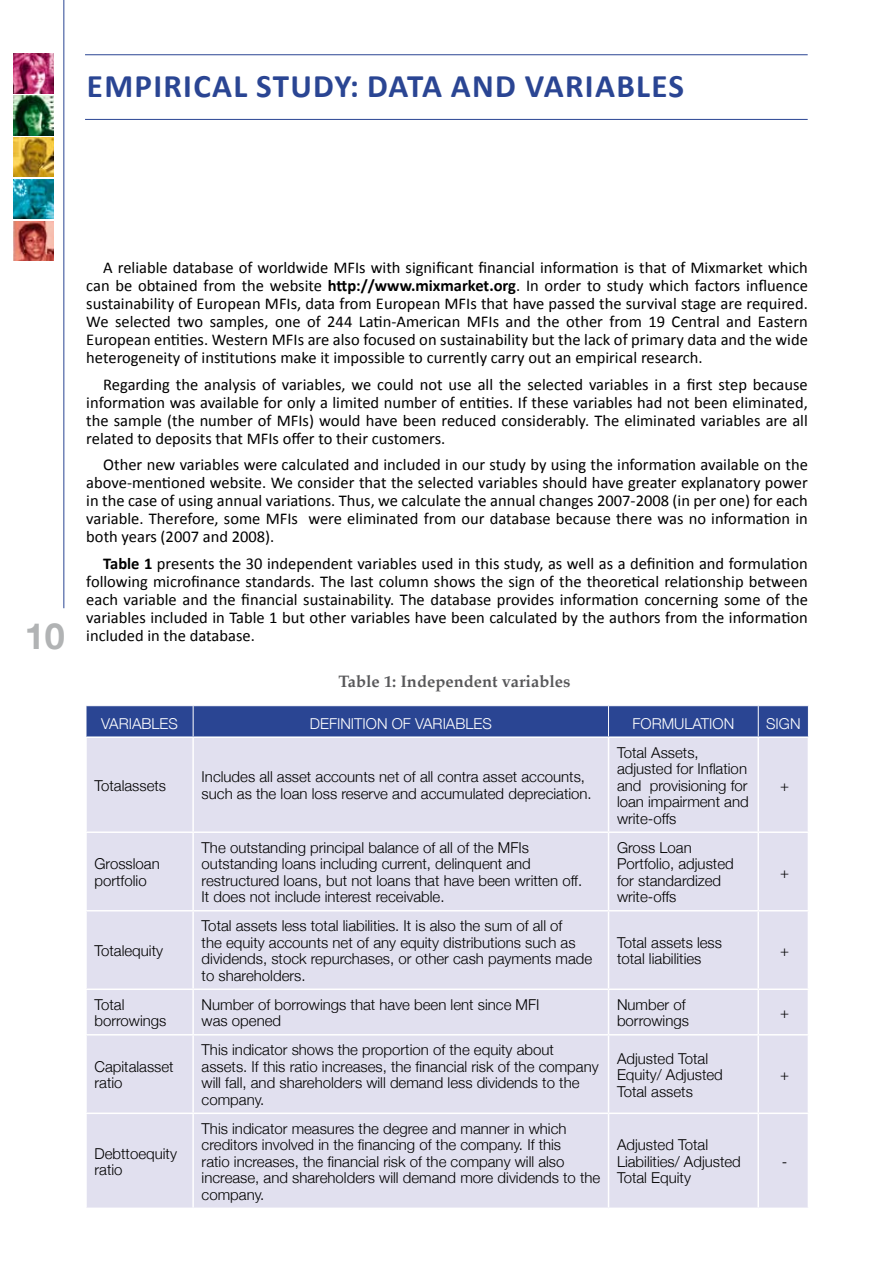
<style>
.page{position:relative;width:893px;height:1263px;background:#fff}
.page>*{position:absolute;margin:0;border:0;box-sizing:border-box;transform-origin:0 0}
.t1{font:700 36px "Helvetica Neue";color:#b1b3b4}
.t2{font:700 33px "Calibri";letter-spacing:.04em;color:#2a4593}
.t3{font:16.5px/18px "Calibri";color:#000;text-align:justify}
.t4{font:700 16.5px "Palatino";color:#58585a}
.t5{font:300 15px/16.5px "Helvetica Neue";color:#000}
.t6{font:300 15px "Helvetica Neue";color:#fff}
.s1{font-weight:700}
</style>
<div class="page">
<hr style="left:63px;top:0;width:1px;height:608px;background:#2a4593">
<img style="left:14px;top:54px;width:40px;height:39px">
<img style="left:14px;top:95px;width:40px;height:40px">
<img style="left:14px;top:137px;width:40px;height:40px">
<img style="left:14px;top:179px;width:40px;height:40px">
<img style="left:14px;top:221px;width:40px;height:40px">
<hr style="left:85px;top:119px;width:723px;height:1px;background:#2a4593">
<hr style="left:85px;top:54px;width:723px;height:1px;background:#2a4593">
<div style="left:87px;top:706px;width:721px;height:30px;background:#2a4593"></div>
<div style="left:87px;top:738px;width:721px;height:469px;background:#e1e0ef"></div>
<hr style="left:193px;top:706px;width:1px;height:30px;background:#fff">
<hr style="left:608px;top:706px;width:1px;height:30px;background:#fff">
<hr style="left:758px;top:706px;width:1px;height:30px;background:#fff">
<hr style="left:192px;top:738px;width:2px;height:93px;background:#fff">
<hr style="left:608px;top:738px;width:1px;height:93px;background:#fff">
<hr style="left:757px;top:738px;width:2px;height:93px;background:#fff">
<hr style="left:85px;top:831px;width:108px;height:2px;background:#fff">
<hr style="left:193px;top:831px;width:415px;height:2px;background:#fff">
<hr style="left:192px;top:833px;width:2px;height:77px;background:#fff">
<hr style="left:608px;top:831px;width:150px;height:2px;background:#fff">
<hr style="left:608px;top:833px;width:1px;height:77px;background:#fff">
<hr style="left:758px;top:831px;width:51px;height:2px;background:#fff">
<hr style="left:757px;top:833px;width:2px;height:77px;background:#fff">
<hr style="left:85px;top:910px;width:108px;height:1px;background:#fff">
<hr style="left:193px;top:910px;width:415px;height:1px;background:#fff">
<hr style="left:192px;top:911px;width:2px;height:77px;background:#fff">
<hr style="left:608px;top:910px;width:150px;height:1px;background:#fff">
<hr style="left:608px;top:911px;width:1px;height:77px;background:#fff">
<hr style="left:758px;top:910px;width:51px;height:1px;background:#fff">
<hr style="left:757px;top:911px;width:2px;height:77px;background:#fff">
<hr style="left:85px;top:988px;width:108px;height:2px;background:#fff">
<hr style="left:193px;top:988px;width:415px;height:2px;background:#fff">
<hr style="left:192px;top:990px;width:2px;height:44px;background:#fff">
<hr style="left:608px;top:988px;width:150px;height:2px;background:#fff">
<hr style="left:608px;top:990px;width:1px;height:44px;background:#fff">
<hr style="left:758px;top:988px;width:51px;height:2px;background:#fff">
<hr style="left:757px;top:990px;width:2px;height:44px;background:#fff">
<hr style="left:85px;top:1034px;width:108px;height:1px;background:#fff">
<hr style="left:193px;top:1034px;width:415px;height:1px;background:#fff">
<hr style="left:192px;top:1035px;width:2px;height:77px;background:#fff">
<hr style="left:608px;top:1034px;width:150px;height:1px;background:#fff">
<hr style="left:608px;top:1035px;width:1px;height:77px;background:#fff">
<hr style="left:758px;top:1034px;width:51px;height:1px;background:#fff">
<hr style="left:757px;top:1035px;width:2px;height:77px;background:#fff">
<hr style="left:85px;top:1112px;width:108px;height:2px;background:#fff">
<hr style="left:193px;top:1112px;width:415px;height:2px;background:#fff">
<hr style="left:192px;top:1114px;width:2px;height:93px;background:#fff">
<hr style="left:608px;top:1112px;width:150px;height:2px;background:#fff">
<hr style="left:608px;top:1114px;width:1px;height:93px;background:#fff">
<hr style="left:758px;top:1112px;width:51px;height:2px;background:#fff">
<hr style="left:757px;top:1114px;width:2px;height:93px;background:#fff">
<h2 class="t2" style="left:87px;top:66px;width:37px">EMPI</h2>
<h2 class="t2" style="left:163px;top:66px;width:37px">RICAL</h2>
<h2 class="t2" style="left:256px;top:66px;width:151px">STU DY: DATA</h2>
<h2 class="t2" style="left:451px;top:66px;width:152px">AND VARIABLES</h2>
<h1 class="t1" style="left:25px;top:614px;width:42px">10</h1>
<p class="t3" style="left:86px;top:258px;width:723px;text-indent:17px">A reliable database of worldwide MFIs with significant financial information is that of Mixmarket which can be obtained from the website <span class="s1">HTTP://WWW.MIXMARKET.ORG</span>. In order to study which factors influence sustainability of European MFIs, data from European MFIs that have passed the survival stage are required.<br>We selected two samples, one of 244 Latin-American MFIs and the other from 19 Central and Eastern European entities. Western MFIs are also focused on sustainability but the lack of primary data and the wide heterogeneity of institutions make it impossible to currently carry out an empirical research.</p>
<p class="t3" style="left:86px;top:375px;width:723px;text-indent:17px">Regarding the analysis of variables, we could not use all the selected variables in a first step because information was available for only a limited number of entities. If these variables had not been eliminated, the sample (the number of MFIs) would have been reduced considerably. The eliminated variables are all related to deposits that MFIs offer to their customers.</p>
<p class="t3" style="left:86px;top:455px;width:723px;text-indent:17px">Other new variables were calculated and included in our study by using the information available on the above-mentioned website. We consider that the selected variables should have greater explanatory power in the case of using annual variations. Thus, we calculate the annual changes 2007-2008 (in per one) for each variable. Therefore, some MFIs were eliminated from our database because there was no information in both years (2007 and 2008).</p>
<p class="t3" style="left:86px;top:554px;width:723px;text-indent:17px"><span class="s1">TABLE 1</span> presents the 30 independent variables used in this study, as well as a definition and formulation following microfinance standards. The last column shows the sign of the theoretical relationship between each variable and the financial sustainability. The database provides information concerning some of the variables included in Table 1 but other variables have been calculated by the authors from the information included in the database.</p>
<p class="t4" style="left:339px;top:667px;width:233px">Table 1: Independent variables</p>
<p class="t6" style="left:101px;top:714px;width:78px">VARIABLES</p>
<p class="t6" style="left:310px;top:714px;width:184px">DEFINITION OF VARIABLES</p>
<p class="t6" style="left:632px;top:714px;width:103px">FORMULATION</p>
<p class="t6" style="left:766px;top:714px;width:36px">SIGN</p>
<p class="t5" style="left:95px;top:777px;width:73px">Totalassets</p>
<p class="t5" style="left:202px;top:768px;width:392px">Includes all asset accounts net of all contra asset accounts, such as the loan loss reserve and accumulated depreciation.</p>
<p class="t5" style="left:617px;top:744px;width:133px">Total Assets, adjusted for Inflation and provisioning for loan impairment and write-offs</p>
<p class="t5" style="left:95px;top:855px;width:67px">Grossloan portfolio</p>
<p class="t5" style="left:202px;top:839px;width:382px">The outstanding principal balance of all of the MFIs outstanding loans including current, delinquent and restructured loans, but not loans that have been written off.<br>It does not include interest receivable.</p>
<p class="t5" style="left:617px;top:839px;width:118px">Gross Loan<br>Portfolio, adjusted for standardized write-offs</p>
<p class="t5" style="left:780px;top:777px;width:10px">+</p>
<p class="t5" style="left:780px;top:863px;width:10px">+</p>
<p class="t5" style="left:95px;top:942px;width:70px">Totalequity</p>
<p class="t5" style="left:202px;top:917px;width:392px">Total assets less total liabilities. It is also the sum of all of<br>the equity accounts net of any equity distributions such as dividends, stock repurchases, or other cash payments made to shareholders.</p>
<p class="t5" style="left:617px;top:934px;width:106px">Total assets less total liabilities</p>
<p class="t5" style="left:780px;top:942px;width:10px">+</p>
<p class="t5" style="left:95px;top:996px;width:73px">Total borrowings</p>
<p class="t5" style="left:202px;top:996px;width:339px">Number of borrowings that have been lent since MFI was opened</p>
<p class="t5" style="left:617px;top:996px;width:73px">Number of borrowings</p>
<p class="t5" style="left:780px;top:1004px;width:10px">+</p>
<p class="t5" style="left:95px;top:1058px;width:81px">Capitalasset ratio</p>
<p class="t5" style="left:202px;top:1041px;width:399px">This indicator shows the proportion of the equity about assets. If this ratio increases, the financial risk of the company will fall, and shareholders will demand less dividends to the company.</p>
<p class="t5" style="left:617px;top:1050px;width:107px">Adjusted Total<br>Equity/ Adjusted<br>Total assets</p>
<p class="t5" style="left:780px;top:1066px;width:10px">+</p>
<p class="t5" style="left:95px;top:1145px;width:84px">Debttoequity ratio</p>
<p class="t5" style="left:202px;top:1120px;width:400px">This indicator measures the degree and manner in which creditors involved in the financing of the company. If this<br>ratio increases, the financial risk of the company will also increase, and shareholders will demand more dividends to the company.</p>
<p class="t5" style="left:617px;top:1136px;width:125px">Adjusted Total<br>Liabilities/ Adjusted<br>Total Equity</p>
<p class="t5" style="left:782px;top:1153px;width:7px">-</p>
</div>
